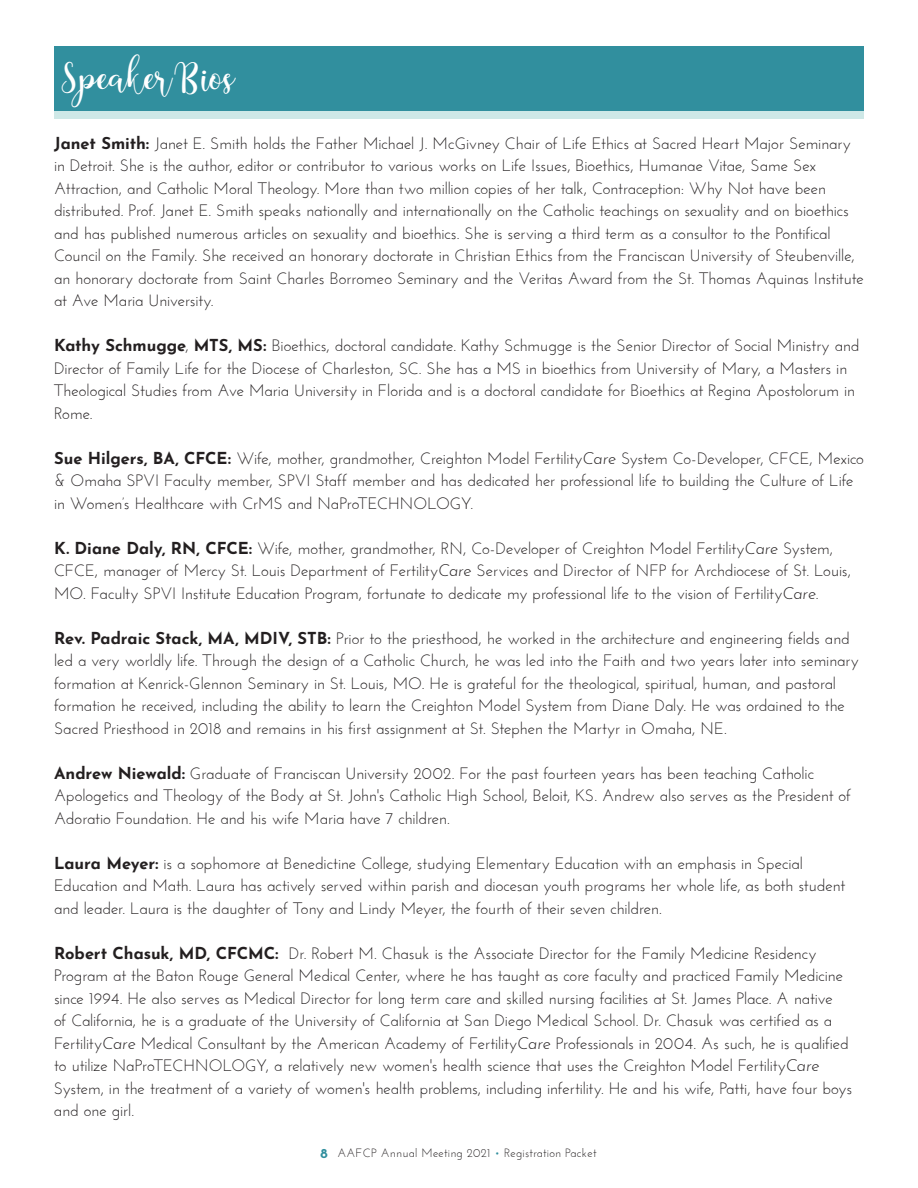
<style>
.page{position:relative;width:918px;height:1188px;background:#fff}
.page>*{position:absolute;margin:0;border:0;box-sizing:border-box;transform-origin:0 0}
.t1{font:34.5px "novia";color:#fff}
.Paragraph_Descriptio{font:16.5px/22.5px "Josefin Sans";letter-spacing:-.01em;color:#231f20}
.t2{font:12px "Josefin Sans";letter-spacing:.02em;color:#231f20}
.s1{font-weight:700}
.s2{font-weight:300;font-style:italic}
.s3{font-weight:700;font-size:13.5px;color:#318f9e}
.s4{color:#318f9e}
</style>
<div class="page">
<div style="left:54px;top:46px;width:810px;height:71px;background:#318f9e"></div>
<div style="left:54px;top:111px;width:810px;height:7px;background:#cee8e7"></div>
<p class="t1" style="left:64px;top:58px;width:172px">Speaker Bios</p>
<p class="Paragraph_Descriptio" style="left:54px;top:132px;width:811px"><span class="s1">Janet Smith:</span> Janet E. Smith holds the Father Michael J. McGivney Chair of Life Ethics at Sacred Heart Major Seminary in Detroit. She is the author, editor or contributor to various works on Life Issues, Bioethics, Humanae Vitae, Same Sex Attraction, and Catholic Moral Theology. More than two million copies of her talk, Contraception: Why Not have been distributed. Prof. Janet E. Smith speaks nationally and internationally on the Catholic teachings on sexuality and on bioethics and has published numerous articles on sexuality and bioethics. She is serving a third term as a consultor to the Pontifical Council on the Family. She received an honorary doctorate in Christian Ethics from the Franciscan University of Steubenville, an honorary doctorate from Saint Charles Borromeo Seminary and the Veritas Award from the St. Thomas Aquinas Institute at Ave Maria University.</p>
<p class="Paragraph_Descriptio" style="left:54px;top:334px;width:807px"><span class="s1">Kathy Schmugge</span>, <span class="s1">MTS, MS:</span> Bioethics, doctoral candidate. Kathy Schmugge is the Senior Director of Social Ministry and Director of Family Life for the Diocese of Charleston, SC. She has a MS in bioethics from University of Mary, a Masters in Theological Studies from Ave Maria University in Florida and is a doctoral candidate for Bioethics at Regina Apostolorum in Rome.</p>
<p class="Paragraph_Descriptio" style="left:54px;top:447px;width:812px"><span class="s1">Sue Hilgers, BA, CFCE:</span> Wife, mother, grandmother, Creighton Model Fertility<span class="s2">Care</span> System Co-Developer, CFCE, Mexico &amp; Omaha SPVI Faculty member, SPVI Staff member and has dedicated her professional life to building the Culture of Life in Women’s Healthcare with CrMS and NaProTECHNOLOGY.</p>
<p class="Paragraph_Descriptio" style="left:54px;top:537px;width:799px"><span class="s1">K. Diane Daly, RN, CFCE:</span> Wife, mother, grandmother, RN, Co-Developer of Creighton Model Fertility<span class="s2">Care</span> System,<br>CFCE, manager of Mercy St. Louis Department of Fertility<span class="s2">Care</span> Services and Director of NFP for Archdiocese of St. Louis,<br>MO. Faculty SPVI Institute Education Program, fortunate to dedicate my professional life to the vision of Fertility<span class="s2">Care</span>.</p>
<p class="Paragraph_Descriptio" style="left:54px;top:627px;width:806px"><span class="s1">Rev. Padraic Stack, MA, MDIV, STB:</span> Prior to the priesthood, he worked in the architecture and engineering fields and led a very worldly life. Through the design of a Catholic Church, he was led into the Faith and two years later into seminary formation at Kenrick-Glennon Seminary in St. Louis, MO. He is grateful for the theological, spiritual, human, and pastoral formation he received, including the ability to learn the Creighton Model System from Diane Daly. He was ordained to the Sacred Priesthood in 2018 and remains in his first assignment at St. Stephen the Martyr in Omaha, NE.</p>
<p class="Paragraph_Descriptio" style="left:54px;top:762px;width:798px"><span class="s1">Andrew Niewald:</span> Graduate of Franciscan University 2002. For the past fourteen years has been teaching Catholic<br>Apologetics and Theology of the Body at St. John's Catholic High School, Beloit, KS. Andrew also serves as the President of<br>Adoratio Foundation. He and his wife Maria have 7 children.</p>
<p class="Paragraph_Descriptio" style="left:54px;top:852px;width:793px"><span class="s1">Laura Meyer:</span> is a sophomore at Benedictine College, studying Elementary Education with an emphasis in Special<br>Education and Math. Laura has actively served within parish and diocesan youth programs her whole life, as both student and leader. Laura is the daughter of Tony and Lindy Meyer, the fourth of their seven children.</p>
<p class="Paragraph_Descriptio" style="left:54px;top:942px;width:800px"><span class="s1">Robert Chasuk, MD, CFCMC:</span> Dr. Robert M. Chasuk is the Associate Director for the Family Medicine Residency Program at the Baton Rouge General Medical Center, where he has taught as core faculty and practiced Family Medicine since 1994. He also serves as Medical Director for long term care and skilled nursing facilities at St. James Place. A native<br>of California, he is a graduate of the University of California at San Diego Medical School. Dr. Chasuk was certified as a Fertility<span class="s2">Care</span> Medical Consultant by the American Academy of Fertility<span class="s2">Care</span> Professionals in 2004. As such, he is qualified to utilize NaProTECHNOLOGY, a relatively new women's health science that uses the Creighton Model Fertility<span class="s2">Care </span>System, in the treatment of a variety of women's health problems, including infertility. He and his wife, Patti, have four boys and one girl.</p>
<p class="t2" style="left:320px;top:1145px;width:278px"><span class="s3">8</span> AAFCP Annual Meeting 2021 <span class="s4">•</span> Registration Packet</p>
</div>
